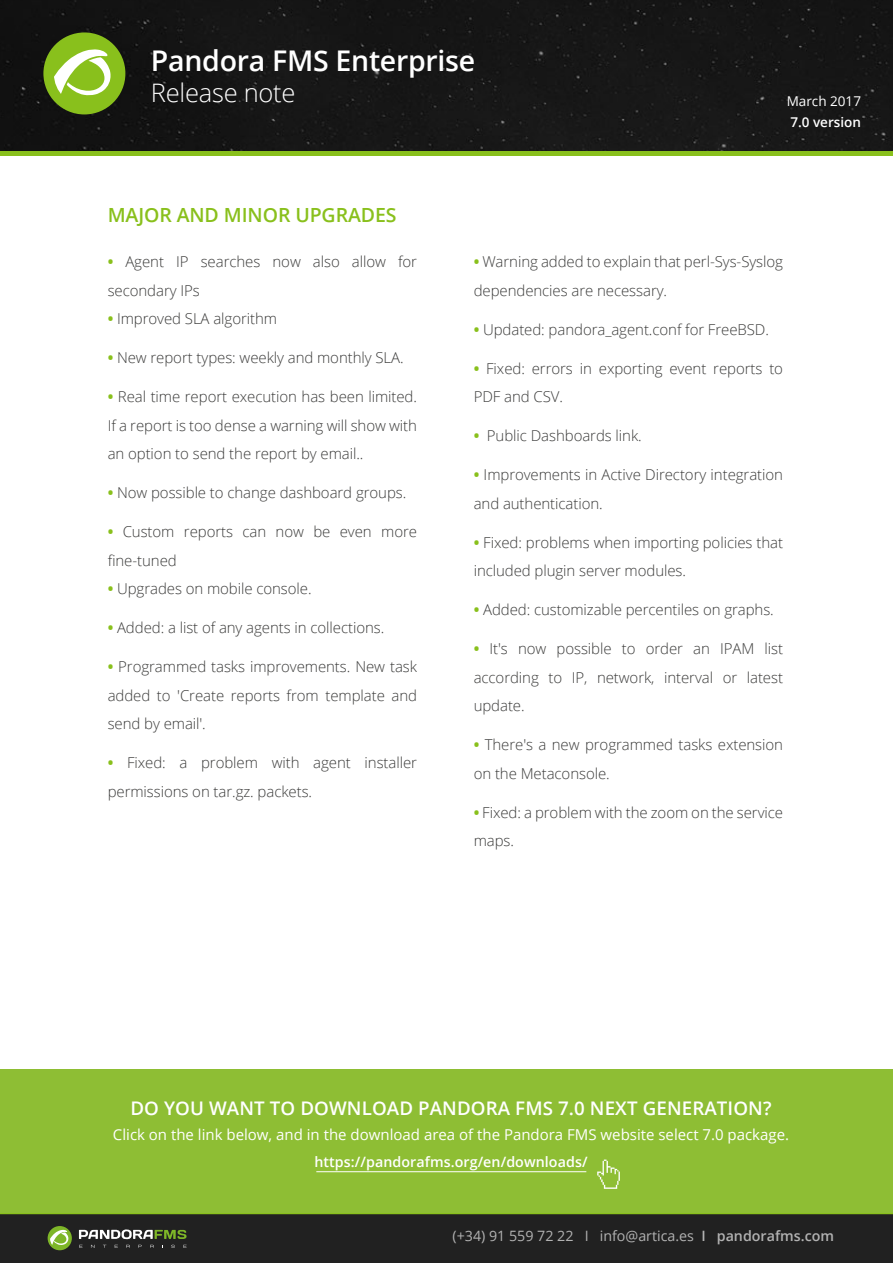
<style>
.page{position:relative;width:893px;height:1263px;background:#fff}
.page>*{position:absolute;margin:0;border:0;box-sizing:border-box;transform-origin:0 0}
.t1{font:600 28.5px "Open Sans";letter-spacing:-.01em;color:#fff}
.t2{font:300 25.5px "Open Sans";letter-spacing:-.01em;color:#fff}
.t3{font:600 19.5px "Open Sans";letter-spacing:-.005em;color:#89c01c}
.t4{font:600 18.75px "Open Sans";letter-spacing:.005em;color:#fff}
.t5{font:300 15px/28.5px "Open Sans";letter-spacing:-.005em;color:#3c3c3b}
.t6{font:15px "Open Sans";color:#fff}
.t7{font:14.25px "Open Sans";color:#b2b2b2}
.t8{font:600 14.25px "Open Sans";letter-spacing:.005em;color:#fff}
.t9{font:600 13.5px "Open Sans";color:#fff}
.t10{font:13.5px "Open Sans";color:#fff}
.s1{font-weight:700;color:#89c01c}
.s2{font-weight:600}
</style>
<div class="page">
<div style="left:0;top:1213px;width:893px;height:50px;background:#212121"></div>
<hr style="left:0;top:1211px;width:893px;height:3px;background:#89c01c">
<svg style="left:48px;top:1226px;width:24px;height:24px"></svg>
<svg style="left:79px;top:1229px;width:108px;height:10px"></svg>
<svg style="left:79px;top:1245px;width:4px;height:3px"></svg>
<svg style="left:171px;top:1245px;width:4px;height:3px"></svg>
<svg style="left:183px;top:1245px;width:4px;height:3px"></svg>
<div style="left:0;top:1069px;width:893px;height:144px;background:#8ebe34"></div>
<hr style="left:316px;top:1171px;width:270px;height:1px;background:#fff">
<svg style="left:597px;top:1159px;width:23px;height:30px"></svg>
<div style="left:0;top:0;width:893px;height:151px;background:#161616"></div>
<div style="left:43px;top:32px;width:82px;height:82px;background:#89c01c;border-radius:50%"></div>
<svg style="left:54px;top:49px;width:57px;height:57px"></svg>
<div style="left:0;top:151px;width:893px;height:5px;background:#89c01c"></div>
<h1 class="t1" style="left:151px;top:41px;width:326px">Pandora FMS Enterprise</h1>
<h2 class="t2" style="left:151px;top:76px;width:146px">Release note</h2>
<p class="t10" style="left:787px;top:92px;width:76px">March 2017</p>
<p class="t9" style="left:790px;top:113px;width:72px">7.0 version</p>
<h3 class="t3" style="left:108px;top:202px;width:290px">MAJOR AND MINOR UPGRADES</h3>
<p class="t5" style="left:108px;top:247px;width:311px"><span class="s1">•</span> Agent IP searches now also allow for secondary IPs</p>
<p class="t5" style="left:108px;top:304px;width:171px"><span class="s1">•</span> Improved SLA algorithm</p>
<p class="t5" style="left:108px;top:343px;width:298px"><span class="s1">•</span> New report types: weekly and monthly SLA.</p>
<p class="t5" style="left:108px;top:382px;width:311px;text-align:justify"><span class="s1">•</span> Real time report execution has been limited.<br>If a report is too dense a warning will show with an option to send the report by email..</p>
<p class="t5" style="left:108px;top:478px;width:300px"><span class="s1">•</span> Now possible to change dashboard groups.</p>
<p class="t5" style="left:108px;top:517px;width:311px"><span class="s1">•</span> Custom reports can now be even more fine-tuned</p>
<p class="t5" style="left:108px;top:574px;width:205px"><span class="s1">•</span> Upgrades on mobile console.</p>
<p class="t5" style="left:108px;top:613px;width:278px"><span class="s1">•</span> Added: a list of any agents in collections.</p>
<p class="t5" style="left:108px;top:652px;width:311px;text-align:justify"><span class="s1">•</span> Programmed tasks improvements. New task added to 'Create reports from template and send by email'.</p>
<p class="t5" style="left:108px;top:748px;width:311px"><span class="s1">•</span> Fixed: a problem with agent installer permissions on tar.gz. packets.</p>
<p class="t5" style="left:474px;top:247px;width:311px"><span class="s1">•</span> Warning added to explain that perl-Sys-Syslog dependencies are necessary.</p>
<p class="t5" style="left:474px;top:314px;width:297px"><span class="s1">•</span> Updated: pandora_agent.conf for FreeBSD.</p>
<p class="t5" style="left:474px;top:353px;width:311px"><span class="s1">•</span> Fixed: errors in exporting event reports to<br>PDF and CSV.</p>
<p class="t5" style="left:474px;top:421px;width:170px"><span class="s1">•</span> Public Dashboards link.</p>
<p class="t5" style="left:474px;top:460px;width:311px"><span class="s1">•</span> Improvements in Active Directory integration and authentication.</p>
<p class="t5" style="left:474px;top:527px;width:311px"><span class="s1">•</span> Fixed: problems when importing policies that included plugin server modules.</p>
<p class="t5" style="left:474px;top:595px;width:302px"><span class="s1">•</span> Added: customizable percentiles on graphs.</p>
<p class="t5" style="left:474px;top:634px;width:311px;text-align:justify"><span class="s1">•</span> It's now possible to order an IPAM list according to IP, network, interval or latest update.</p>
<p class="t5" style="left:474px;top:730px;width:311px"><span class="s1">•</span> There's a new programmed tasks extension on the Metaconsole.</p>
<p class="t5" style="left:474px;top:797px;width:311px"><span class="s1">•</span> Fixed: a problem with the zoom on the service maps.</p>
<p class="t4" style="left:130px;top:1095px;width:643px">DO YOU WANT TO DOWNLOAD PANDORA FMS 7.0 NEXT GENERATION?</p>
<p class="t6" style="left:113px;top:1124px;width:678px">Click on the link below, and in the download area of the Pandora FMS website select 7.0 package.</p>
<p class="t8" style="left:314px;top:1152px;width:275px">https://pandorafms.org/en/downloads/</p>
<p class="t7" style="left:452px;top:1226px;width:383px">(+34) 91 559 72 22 I info@artica.es <span class="s2">I pandorafms.com</span></p>
</div>
